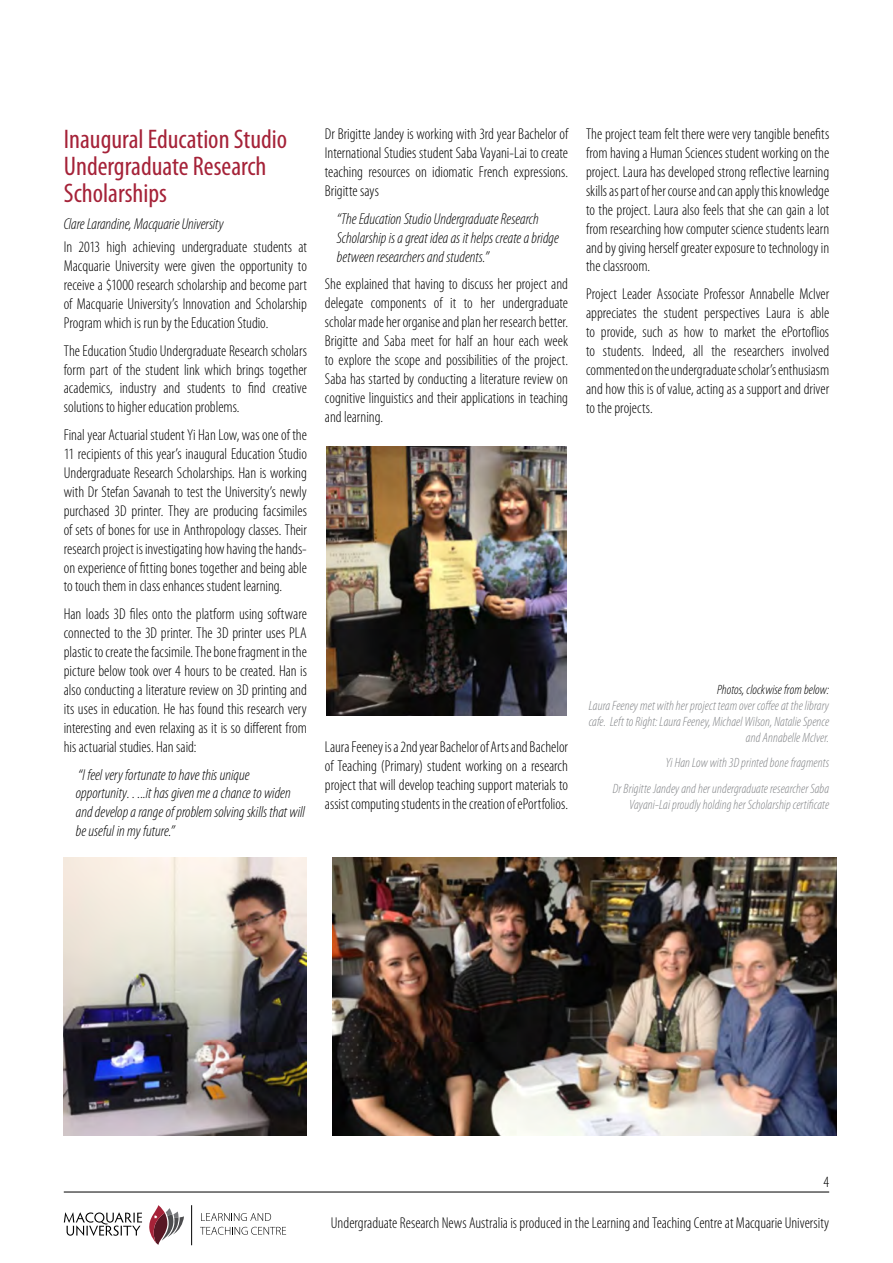
<style>
.page{position:relative;width:893px;height:1263px;background:#fff}
.page>*{position:absolute;margin:0;border:0;box-sizing:border-box;transform-origin:0 0}
.Head_1{font:condensed 27px/27px "Myriad Pro";color:#a52238}
.Body{font:300 condensed 15.75px/18.9px "Myriad Pro";color:#000;text-align:justify}
.quote{font:italic 300 condensed 15.75px/18.9px "Myriad Pro";color:#000}
.authors{font:italic 300 condensed 15.75px "Myriad Pro";letter-spacing:-.005em;color:#000}
.t1{font:italic 300 condensed 13.5px/16.2px "Myriad Pro";letter-spacing:.005em;color:#828487;text-align:right}
.s1{color:#000}
</style>
<div class="page">
<svg style="left:64px;top:1212px;width:78px;height:24px"></svg>
<hr style="left:191px;top:1205px;width:1px;height:40px;background:#000">
<svg style="left:149px;top:1205px;width:35px;height:40px"></svg>
<svg style="left:201px;top:1213px;width:70px;height:8px"></svg>
<svg style="left:200px;top:1227px;width:86px;height:8px"></svg>
<hr style="left:64px;top:1192px;width:765px;height:1px;background:#000">
<img style="left:64px;top:858px;width:243px;height:277px">
<img style="left:326px;top:446px;width:241px;height:269px">
<img style="left:332px;top:857px;width:505px;height:278px">
<h1 class="Head_1" style="left:64px;top:125px;width:225px">Inaugural Education Studio<br>Undergraduate Research<br>Scholarships</h1>
<p class="authors" style="left:64px;top:214px;width:161px">Clare Larandine, Macquarie University</p>
<p class="Body" style="left:64px;top:237px;width:245px">In 2013 high achieving undergraduate students at Macquarie University were given the opportunity to receive a $1000 research scholarship and become part of Macquarie University’s Innovation and Scholarship Program which is run by the Education Studio.</p>
<p class="Body" style="left:64px;top:341px;width:245px">The Education Studio Undergraduate Research scholars form part of the student link which brings together academics, industry and students to find creative solutions to higher education problems.</p>
<p class="Body" style="left:64px;top:425px;width:245px">Final year Actuarial student Yi Han Low, was one of the 11 recipients of this year’s inaugural Education Studio Undergraduate Research Scholarships. Han is working with Dr Stefan Savanah to test the University’s newly purchased 3D printer. They are producing facsimiles of sets of bones for use in Anthropology classes. Their research project is investigating how having the hands&shy;on experience of fitting bones together and being able to touch them in class enhances student learning.</p>
<p class="Body" style="left:64px;top:605px;width:245px">Han loads 3D files onto the platform using software connected to the 3D printer. The 3D printer uses PLA plastic to create the facsimile. The bone fragment in the picture below took over 4 hours to be created. Han is also conducting a literature review on 3D printing and its uses in education. He has found this research very interesting and even relaxing as it is so different from his actuarial studies. Han said:</p>
<p class="quote" style="left:76px;top:765px;width:231px">“I feel very fortunate to have this unique opportunity…..it has given me a chance to widen and develop a range of problem solving skills that will be useful in my future.”</p>
<p class="Body" style="left:325px;top:124px;width:245px">Dr Brigitte Jandey is working with 3rd year Bachelor of International Studies student Saba Vayani-Lai to create teaching resources on idiomatic French expressions.<br>Brigitte says</p>
<p class="quote" style="left:337px;top:209px;width:224px">“The Education Studio Undergraduate Research<br>Scholarship is a great idea as it helps create a bridge between researchers and students.”</p>
<p class="Body" style="left:325px;top:275px;width:245px">She explained that having to discuss her project and delegate components of it to her undergraduate scholar made her organise and plan her research better.<br>Brigitte and Saba meet for half an hour each week to explore the scope and possibilities of the project.<br>Saba has started by conducting a literature review on cognitive linguistics and their applications in teaching and learning.</p>
<p class="Body" style="left:586px;top:124px;width:245px">The project team felt there were very tangible benefits from having a Human Sciences student working on the project. Laura has developed strong reflective learning skills as part of her course and can apply this knowledge to the project. Laura also feels that she can gain a lot from researching how computer science students learn and by giving herself greater exposure to technology in the classroom.</p>
<p class="Body" style="left:586px;top:285px;width:245px">Project Leader Associate Professor Annabelle McIver appreciates the student perspectives Laura is able to provide, such as how to market the ePortoflios to students. Indeed, all the researchers involved commented on the undergraduate scholar’s enthusiasm and how this is of value, acting as a support and driver to the projects.</p>
<p class="Body" style="left:325px;top:737px;width:245px">Laura Feeney is a 2nd year Bachelor of Arts and Bachelor of Teaching (Primary) student working on a research project that will develop teaching support materials to assist computing students in the creation of ePortfolios.</p>
<p class="t1" style="left:589px;top:681px;width:242px"><span class="s1">Photos, clockwise from below:<br></span>Laura Feeney met with her project team over coffee at the library cafe. Left to Right: Laura Feeney, Michael Wilson, Natalie Spence and Annabelle McIver.</p>
<p class="t1" style="left:665px;top:755px;width:165px">Yi Han Low with 3D printed bone fragments</p>
<p class="t1" style="left:613px;top:780px;width:218px">Dr Brigitte Jandey and her undergraduate researcher Saba<br>Vayani-Lai proudly holding her Scholarship certificate</p>
<p class="Body" style="left:823px;top:1172px;width:7px">4</p>
<p class="Body" style="left:331px;top:1213px;width:500px">Undergraduate Research News Australia is produced in the Learning and Teaching Centre at Macquarie University</p>
</div>
